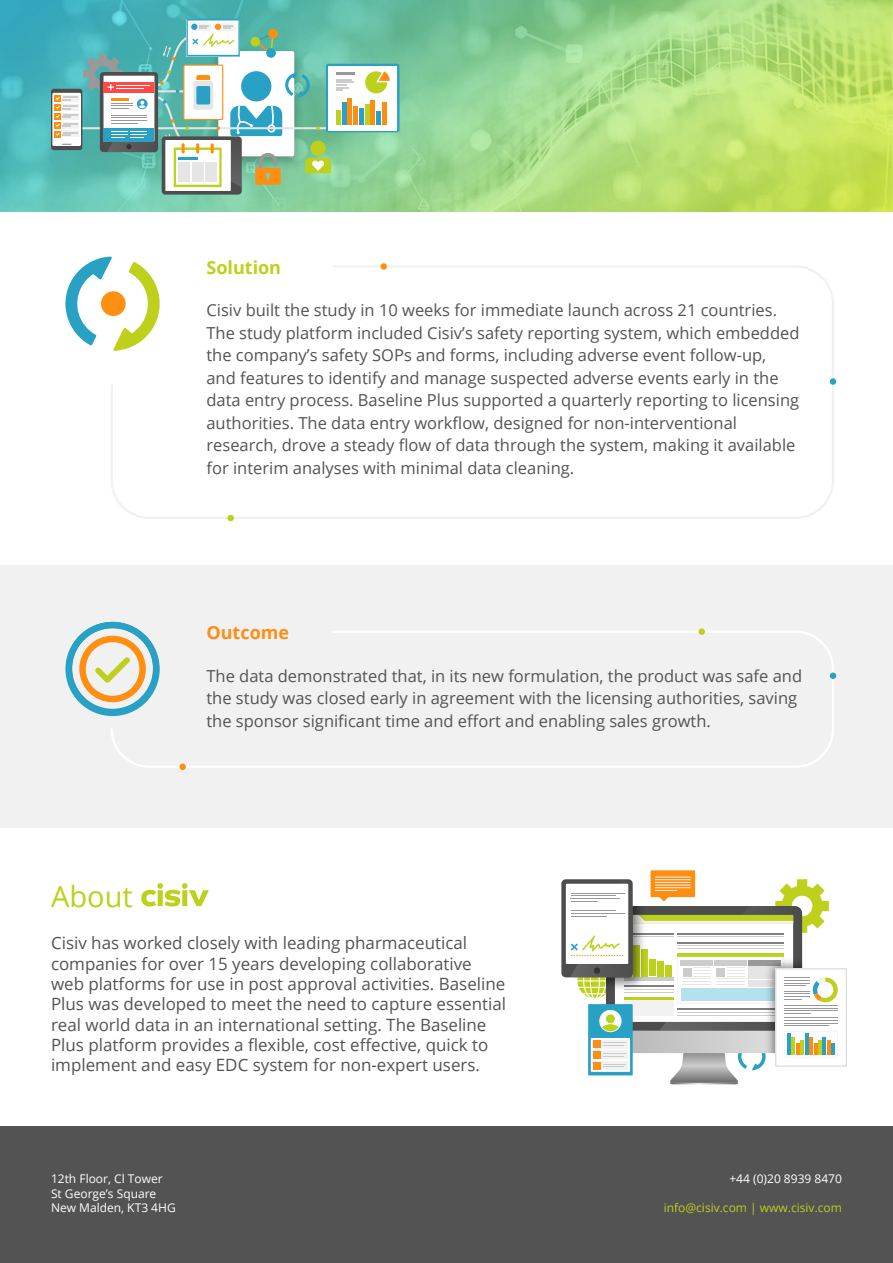
<style>
.page{position:relative;width:893px;height:1263px;background:#fff}
.page>*{position:absolute;margin:0;border:0;box-sizing:border-box;transform-origin:0 0}
.t1{font:29.1px "Open Sans";color:#bdd01b}
.t2{font:700 18px "Open Sans";color:#bdd01b}
.t3{font:700 18px "Open Sans";color:#fe8e11}
.t4{font:16.95px/20.4px "Open Sans";color:#535353}
.t5{font:16.5px/22.5px "Open Sans";color:#535353}
.t6{font:12px/14.4px "Open Sans";color:#fff}
.t7{font:12px "Open Sans";color:#bdd01b}
</style>
<div class="page">
<div style="left:0;top:1127px;width:893px;height:136px;background:#535353"></div>
<svg style="left:141px;top:883px;width:68px;height:23px"></svg>
<svg style="left:65px;top:257px;width:73px;height:89px"></svg>
<div style="left:101px;top:291px;width:25px;height:25px;background:#ff8f12;border-radius:50%"></div>
<svg style="left:110px;top:264px;width:724px;height:255px"></svg>
<div style="left:830px;top:378px;width:6px;height:7px;background:#29a1c5;border-radius:50%"></div>
<div style="left:227px;top:515px;width:7px;height:6px;background:#bdd01b;border-radius:50%"></div>
<div style="left:380px;top:263px;width:7px;height:7px;background:#fe8e11;border-radius:50%"></div>
<div style="left:0;top:565px;width:893px;height:263px;background:#f1f1f1"></div>
<svg style="left:110px;top:629px;width:724px;height:140px"></svg>
<div style="left:830px;top:672px;width:6px;height:7px;background:#29a1c5;border-radius:50%"></div>
<div style="left:698px;top:628px;width:7px;height:7px;background:#bdd01b;border-radius:50%"></div>
<div style="left:179px;top:763px;width:7px;height:7px;background:#fe8e11;border-radius:50%"></div>
<svg style="left:65px;top:622px;width:95px;height:94px"></svg>
<img style="left:0;top:0;width:893px;height:212px">
<svg style="left:561px;top:879px;width:72px;height:98px"></svg>
<div style="left:566px;top:884px;width:62px;height:80px;background:#fff"></div>
<svg style="left:570px;top:870px;width:277px;height:214px"></svg>
<hr style="left:831px;top:1043px;width:4px;height:12px;background:#29a1c5">
<hr style="left:818px;top:1041px;width:4px;height:14px;background:#bdd01b">
<hr style="left:809px;top:1037px;width:4px;height:18px;background:#fe8e11">
<hr style="left:823px;top:1037px;width:3px;height:18px;background:#29a1c5">
<hr style="left:791px;top:1037px;width:4px;height:18px;background:#bdd01b">
<hr style="left:827px;top:1041px;width:4px;height:14px;background:#fe8e11">
<div style="left:51px;top:89px;width:31px;height:61px;background:#4d4d4d;border-radius:3px"></div>
<div style="left:52px;top:93px;width:29px;height:53px;background:#fff"></div>
<div style="left:54px;top:95px;width:7px;height:7px;background:#fe8e11"></div>
<div style="left:54px;top:104px;width:7px;height:7px;background:#fe8e11"></div>
<div style="left:54px;top:113px;width:7px;height:7px;background:#fe8e11"></div>
<div style="left:54px;top:122px;width:7px;height:6px;background:#fe8e11"></div>
<div style="left:54px;top:131px;width:7px;height:6px;background:#fe8e11"></div>
<div style="left:162px;top:136px;width:80px;height:59px;background:#4d4d4d;border-radius:4px"></div>
<div style="left:165px;top:140px;width:66px;height:51px;background:linear-gradient(to right,#fff,#fff)"></div>
<svg style="left:55px;top:19px;width:344px;height:168px"></svg>
<div style="left:178px;top:162px;width:12px;height:9px;background:#e5e5e5"></div>
<div style="left:192px;top:162px;width:12px;height:9px;background:#e5e5e5"></div>
<div style="left:205px;top:162px;width:12px;height:9px;background:#e5e5e5"></div>
<div style="left:178px;top:173px;width:12px;height:9px;background:#e5e5e5"></div>
<div style="left:192px;top:173px;width:12px;height:9px;background:#e5e5e5"></div>
<div style="left:205px;top:173px;width:12px;height:9px;background:#e5e5e5"></div>
<hr style="left:178px;top:157px;width:20px;height:3px;background:#29a1c5">
<p class="t2" style="left:206px;top:254px;width:76px">Solution</p>
<p class="t5" style="left:206px;top:299px;width:595px">Cisiv built the study in 10 weeks for immediate launch across 21 countries.<br>The study platform included Cisiv’s safety reporting system, which embedded the company’s safety SOPs and forms, including adverse event follow-up, and features to identify and manage suspected adverse events early in the data entry process. Baseline Plus supported a quarterly reporting to licensing authorities. The data entry workflow, designed for non-interventional research, drove a steady flow of data through the system, making it available for interim analyses with minimal data cleaning.</p>
<h1 class="t1" style="left:51px;top:876px;width:83px">About</h1>
<p class="t3" style="left:206px;top:620px;width:84px">Outcome</p>
<p class="t5" style="left:206px;top:664px;width:597px">The data demonstrated that, in its new formulation, the product was safe and the study was closed early in agreement with the licensing authorities, saving the sponsor significant time and effort and enabling sales growth.</p>
<p class="t4" style="left:51px;top:933px;width:457px">Cisiv has worked closely with leading pharmaceutical companies for over 15 years developing collaborative web platforms for use in post approval activities. Baseline Plus was developed to meet the need to capture essential real world data in an international setting. The Baseline Plus platform provides a flexible, cost effective, quick to implement and easy EDC system for non-expert users.</p>
<p class="t6" style="left:51px;top:1171px;width:126px">12th Floor, Cl Tower<br>St George’s Square<br>New Malden, KT3 4HG</p>
<p class="t6" style="left:729px;top:1171px;width:114px">+44 (0)20 8939 8470</p>
<p class="t7" style="left:664px;top:1199px;width:180px">info@cisiv.com | www.cisiv.com</p>
</div>
